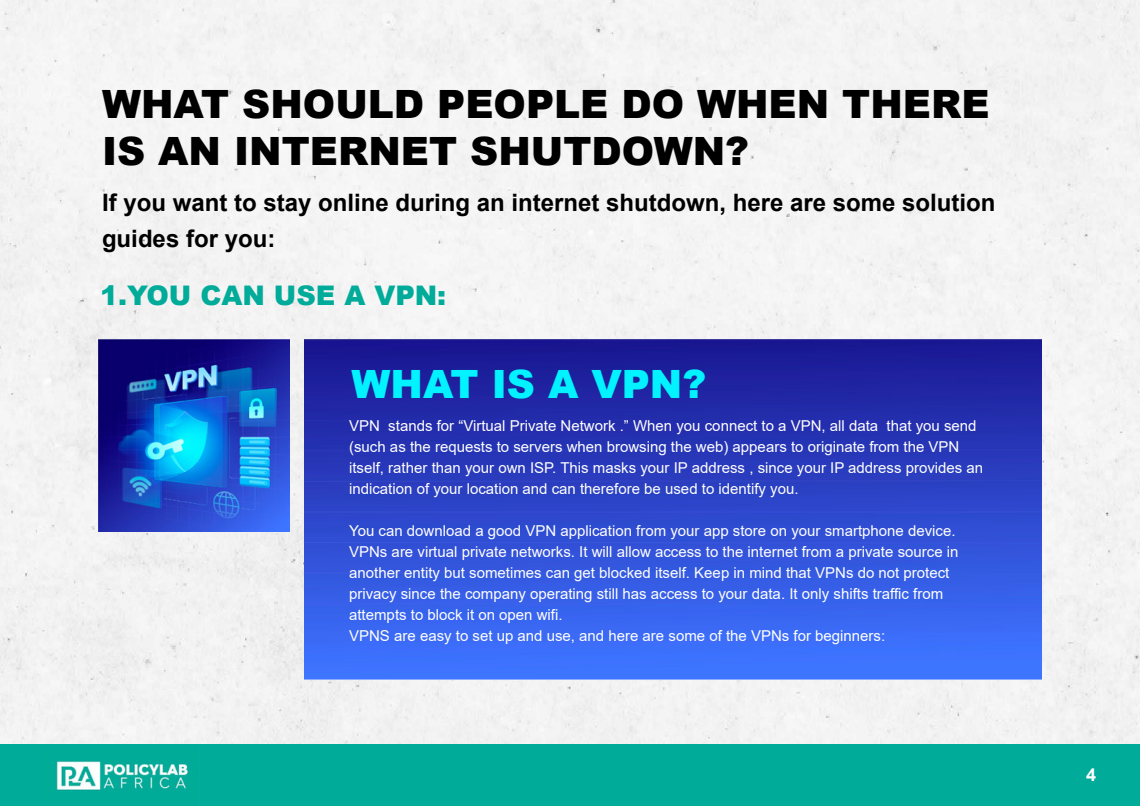
<style>
.page{position:relative;width:1140px;height:806px;background:#fff}
.page>*{position:absolute;margin:0;border:0;box-sizing:border-box;transform-origin:0 0}
.t1{font:900 39px/46.8px "Arial";color:#000}
.t2{font:900 39px "Arial";color:#02f3ff}
.t3{font:900 27px "Arial";color:#00ab99}
.t4{font:700 24px/36px "Arial";color:#000}
.t5{font:700 18px "Arial";color:#fff}
.t6{font:15px/21px "Arial";color:#fff}
</style>
<div class="page">
<div style="left:0;top:0;width:1140px;height:745px;background:#f4f4f4"></div>
<div style="left:0;top:745px;width:1140px;height:61px;background:#00ab99"></div>
<img style="left:56px;top:761px;width:132px;height:30px">
<img style="left:98px;top:340px;width:192px;height:192px">
<img style="left:304px;top:340px;width:738px;height:340px">
<h1 class="t1" style="left:102px;top:80px;width:889px">WHAT SHOULD PEOPLE DO WHEN THERE<br>IS AN INTERNET SHUTDOWN?</h1>
<h3 class="t4" style="left:102px;top:184px;width:895px">If you want to stay online during an internet shutdown, here are some solution guides for you:</h3>
<h2 class="t3" style="left:100px;top:276px;width:348px">1.YOU CAN USE A VPN:</h2>
<h1 class="t2" style="left:352px;top:355px;width:356px">WHAT IS A VPN?</h1>
<p class="t6" style="left:349px;top:415px;width:636px">VPN stands for “Virtual Private Network .” When you connect to a VPN, all data that you send (such as the requests to servers when browsing the web) appears to originate from the VPN itself, rather than your own ISP. This masks your IP address , since your IP address provides an indication of your location and can therefore be used to identify you.</p>
<p class="t6" style="left:349px;top:520px;width:611px">You can download a good VPN application from your app store on your smartphone device.<br>VPNs are virtual private networks. It will allow access to the internet from a private source in another entity but sometimes can get blocked itself. Keep in mind that VPNs do not protect privacy since the company operating still has access to your data. It only shifts traffic from attempts to block it on open wifi.<br>VPNS are easy to set up and use, and here are some of the VPNs for beginners:</p>
<p class="t5" style="left:1086px;top:762px;width:12px">4</p>
</div>
